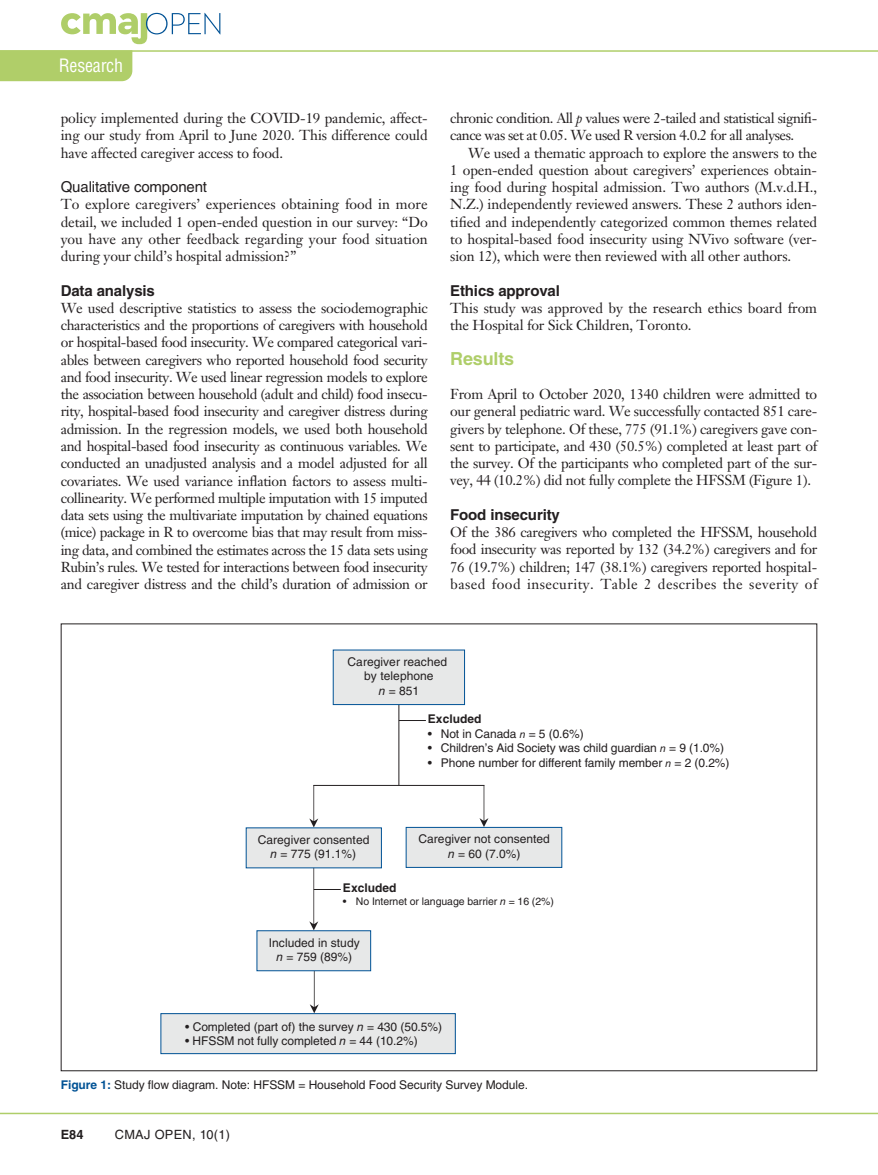
<style>
.page{position:relative;width:878px;height:1175px;background:#fff}
.page>*{position:absolute;margin:0;border:0;box-sizing:border-box;transform-origin:0 0}
.t1{font:condensed 18px "Helvetica LT Std";letter-spacing:-.01em;color:#fff}
.t2{font:700 18px "Helvetica LT Std";letter-spacing:-.01em;color:#afce69}
.t3{font:700 15px "Helvetica LT Std";letter-spacing:-.01em;color:#231f20}
.t4{font:15px "Helvetica LT Std";letter-spacing:-.01em;color:#231f20}
.t5{font:14.25px/17.2px "Janson Text LT Std";letter-spacing:-.01em;color:#231f20;text-align:justify}
.t6{font:14.25px/17.2px "Janson Text LT Std";letter-spacing:-.035em;color:#231f20}
.t7{font:12.75px "Helvetica LT Std";letter-spacing:.025em;color:#231f20}
.t8{font:700 12.75px "Helvetica LT Std";color:#231f20}
.t9{font:12px/14.4px "Helvetica LT Std";letter-spacing:-.005em;color:#231f20;text-align:center}
.t10{font:700 12px "Helvetica LT Std";color:#231f20}
.t11{font:10.5px "Helvetica LT Std";letter-spacing:-.005em;color:#231f20}
.s1{font-style:italic}
.s2{font-style:italic;font-size:10.5px}
.s3{font-weight:700;color:#005295}
</style>
<div class="page">
<hr style="left:0;top:1112px;width:878px;height:2px;background:#afce69">
<svg style="left:61px;top:13px;width:159px;height:31px"></svg>
<hr style="left:0;top:50px;width:878px;height:2px;background:#afce69">
<div style="left:0;top:52px;width:132px;height:29px;background:#b0ce69"></div>
<svg style="left:310px;top:971px;width:9px;height:42px"></svg>
<hr style="left:398px;top:704px;width:1px;height:81px;background:#231f20">
<div style="left:333px;top:649px;width:132px;height:56px;background:#e7e8e8;border:1px solid #005295"></div>
<hr style="left:313px;top:785px;width:171px;height:1px;background:#231f20">
<svg style="left:309px;top:785px;width:9px;height:42px"></svg>
<svg style="left:479px;top:785px;width:9px;height:42px"></svg>
<div style="left:246px;top:827px;width:136px;height:41px;background:#e7e8e8"></div>
<div style="left:406px;top:827px;width:156px;height:40px;background:#e7e8e8;border:1px solid #005295"></div>
<svg style="left:309px;top:866px;width:32px;height:64px"></svg>
<div style="left:256px;top:930px;width:115px;height:41px;background:#e7e8e8"></div>
<div style="left:161px;top:1013px;width:294px;height:40px;background:#e7e8e8"></div>
<div style="left:160px;top:1013px;width:295px;height:41px;border:1px solid #005295"></div>
<svg style="left:399px;top:720px;width:27px;height:1px"></svg>
<p class="t1" style="left:59px;top:54px;width:66px">Research</p>
<p class="t5" style="left:61px;top:109px;width:368px">policy implemented during the COVID-19 pandemic, affect&shy;ing our study from April to June 2020. This difference could have affected caregiver access to food.</p>
<p class="t4" style="left:61px;top:178px;width:148px">Qualitative component</p>
<p class="t5" style="left:61px;top:196px;width:368px">To explore caregivers’ experiences obtaining food in more detail, we included 1 open-ended question in our survey: “Do you have any other feedback regarding your food situation during your child’s hospital admission?”</p>
<p class="t3" style="left:61px;top:281px;width:96px">Data analysis</p>
<p class="t5" style="left:61px;top:299px;width:369px">We used descriptive statistics to assess the sociodemographic characteristics and the proportions of caregivers with household or hospital-based food insecurity. We compared categorical vari&shy;ables between caregivers who reported household food security and food insecurity. We used linear regression models to explore the association between household (adult and child) food insecu&shy;rity, hospital-based food insecurity and caregiver distress during admission. In the regression models, we used both household and hospital-based food insecurity as continuous variables. We conducted an unadjusted analysis and a model adjusted for all covariates. We used variance inflation factors to assess multi&shy;collinearity. We performed multiple imputation with 15 imputed data sets using the multivariate imputation by chained equations (mice) package in R to overcome bias that may result from miss&shy;ing data, and combined the estimates across the 15 data sets using Rubin’s rules. We tested for interactions between food insecurity and caregiver distress and the child’s duration of admission or</p>
<p class="t6" style="left:450px;top:109px;width:368px">chronic condition. All <span class="s1">p</span> values were 2-tailed and statistical signifi&shy;cance was set at 0.05. We used R version 4.0.2 for all analyses.</p>
<p class="t5" style="left:450px;top:144px;width:368px;text-indent:18px">We used a thematic approach to explore the answers to the 1 open-- ended question about caregivers’ experiences obtain&shy;ing food during hospital admission. Two authors (M.v.d.H., N.Z.) independently reviewed answers. These 2 authors iden&shy;tified and independently categorized common themes related to hospital-based food insecurity using NVivo software (ver&shy;sion 12), which were then reviewed with all other authors.</p>
<p class="t3" style="left:450px;top:281px;width:111px">Ethics approval</p>
<p class="t5" style="left:450px;top:299px;width:368px">This study was approved by the research ethics board from the Hospital for Sick Children, Toronto.</p>
<p class="t2" style="left:450px;top:347px;width:65px">Results</p>
<p class="t5" style="left:450px;top:385px;width:368px">From April to October 2020, 1340 children were admitted to our general pediatric ward. We successfully contacted 851 care&shy;givers by telephone. Of these, 775 (91.1%) caregivers gave con&shy;sent to participate, and 430 (50.5%) completed at least part of the survey. Of the participants who completed part of the sur&shy;vey, 44 (10.2%) did not fully complete the HFSSM (Figure 1).</p>
<p class="t3" style="left:450px;top:505px;width:111px">Food insecurity</p>
<p class="t5" style="left:450px;top:523px;width:369px">Of the 386 caregivers who completed the HFSSM, household food insecurity was reported by 132 (34.2%) caregivers and for 76 (19.7%) children; 147 (38.1%) caregivers reported hospital&shy;based food insecurity. Table 2 describes the severity of</p>
<p class="t9" style="left:347px;top:654px;width:101px">Caregiver reached by telephone<br><span class="s1">n</span> = 851</p>
<p class="t10" style="left:428px;top:712px;width:55px">Excluded</p>
<p class="t9" style="left:428px;top:726px;width:157px">• Not in Canada <span class="s2">n</span> = 5 (0.6%)</p>
<p class="t9" style="left:428px;top:740px;width:298px">• Children’s Aid Society was child guardian <span class="s2">n</span> = 9 (1.0%)</p>
<p class="t9" style="left:428px;top:755px;width:303px">• Phone number for different family member <span class="s2">n</span> = 2 (0.2%)</p>
<p class="t9" style="left:258px;top:832px;width:113px">Caregiver consented <span class="s1">n</span> = 775 (91.1%)</p>
<p class="t9" style="left:418px;top:832px;width:133px">Caregiver not consented <span class="s1">n</span> = 60 (7.0%)</p>
<p class="t10" style="left:343px;top:880px;width:55px">Excluded</p>
<p class="t11" style="left:343px;top:895px;width:212px">• No Internet or language barrier <span class="s1">n</span> = 16 (2%)</p>
<p class="t9" style="left:269px;top:935px;width:92px">Included in study <span class="s1">n</span> = 759 (89%)</p>
<p class="t9" style="left:185px;top:1019px;width:258px">• Completed (part of) the survey <span class="s1">n</span> = 430 (50.5%)</p>
<p class="t9" style="left:185px;top:1034px;width:234px">• HFSSM not fully completed <span class="s1">n</span> = 44 (10.2%)</p>
<p class="t9" style="left:61px;top:1077px;width:468px"><span class="s3">Figure 1:</span> Study flow diagram. Note: HFSSM = Household Food Security Survey Module.</p>
<p class="t8" style="left:61px;top:1126px;width:24px">E84</p>
<p class="t7" style="left:115px;top:1127px;width:117px">CMAJ OPEN, 10(1)</p>
</div>
